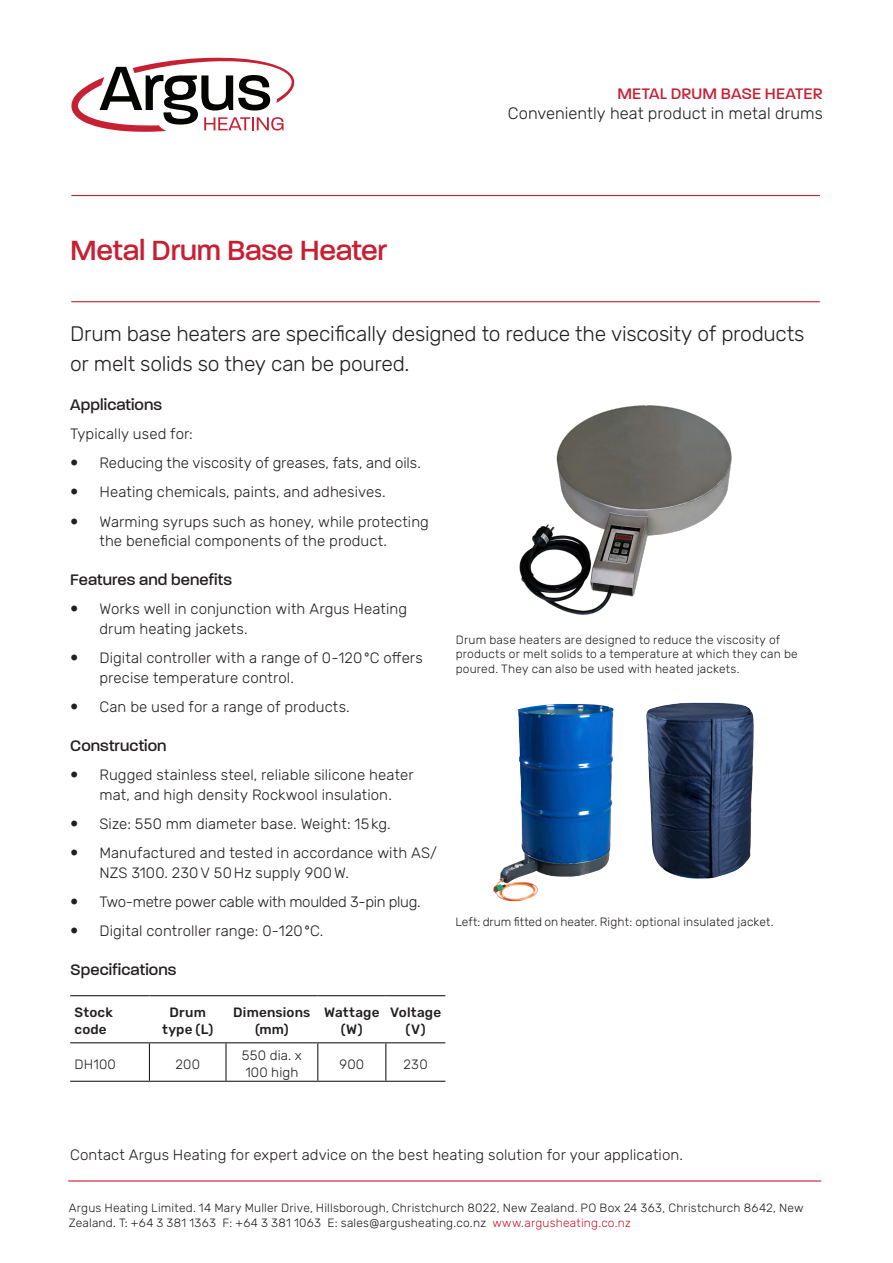
<style>
.page{position:relative;width:893px;height:1263px;background:#fff}
.page>*{position:absolute;margin:0;border:0;box-sizing:border-box;transform-origin:0 0}
.Title_Header{font:500 30px "Paralucent";letter-spacing:-.01em;color:#c72032}
.Intro_text{font:300 21px/29.2px "Rubik";letter-spacing:-.015em;color:#231f20}
.Header_2_-_BROCHURE{font:500 16.5px "Paralucent";letter-spacing:.005em;color:#231f20}
.Document_type_-_line{font:300 16.5px "Rubik";color:#231f20}
.Document_type_-_line-2{font:500 16.5px "Paralucent";letter-spacing:.01em;color:#c72032}
.Body_copy{font:300 15px/19.5px "Rubik";letter-spacing:.005em;color:#231f20}
.Body_copy-2{font:300 15px "Rubik";letter-spacing:-.02em;color:#231f20}
.Table_header_-_Black{font:500 13.5px/16.5px "Rubik";letter-spacing:.015em;color:#231f20;text-align:center}
.Table_body{font:300 13.5px/16.5px "Rubik";letter-spacing:.015em;color:#231f20}
.t1{font:300 12px/14.7px "Rubik";letter-spacing:.015em;color:#231f20}
.s1{color:#c72032}
</style>
<div class="page">
<hr style="left:68px;top:1180px;width:753px;height:1px;background:#c72032">
<hr style="left:71px;top:195px;width:749px;height:1px;background:#c72032">
<hr style="left:71px;top:301px;width:749px;height:1px;background:#c72032">
<svg style="left:71px;top:58px;width:223px;height:74px"></svg>
<hr style="left:70px;top:1081px;width:79px;height:1px;background:#231f20">
<hr style="left:149px;top:1081px;width:77px;height:1px;background:#231f20">
<hr style="left:226px;top:1081px;width:92px;height:1px;background:#231f20">
<hr style="left:318px;top:1081px;width:68px;height:1px;background:#231f20">
<hr style="left:386px;top:1081px;width:59px;height:1px;background:#231f20">
<hr style="left:70px;top:1042px;width:79px;height:1px;background:#231f20">
<hr style="left:149px;top:1042px;width:77px;height:1px;background:#231f20">
<hr style="left:226px;top:1042px;width:92px;height:1px;background:#231f20">
<hr style="left:318px;top:1042px;width:68px;height:1px;background:#231f20">
<hr style="left:386px;top:1042px;width:59px;height:1px;background:#231f20">
<hr style="left:149px;top:1043px;width:1px;height:38px;background:#231f20">
<hr style="left:225px;top:1043px;width:2px;height:38px;background:#231f20">
<hr style="left:317px;top:1043px;width:1px;height:38px;background:#231f20">
<hr style="left:385px;top:1043px;width:1px;height:38px;background:#231f20">
<hr style="left:70px;top:995px;width:79px;height:1px;background:#231f20">
<hr style="left:149px;top:995px;width:77px;height:1px;background:#231f20">
<hr style="left:226px;top:995px;width:92px;height:1px;background:#231f20">
<hr style="left:318px;top:995px;width:68px;height:1px;background:#231f20">
<hr style="left:386px;top:995px;width:59px;height:1px;background:#231f20">
<img style="left:519px;top:405px;width:213px;height:210px">
<img style="left:493px;top:703px;width:121px;height:198px">
<img style="left:646px;top:702px;width:108px;height:177px">
<p class="Title_Header" style="left:70px;top:232px;width:319px">Metal Drum Base Heater</p>
<p class="Document_type_-_line-2" style="left:617px;top:84px;width:207px">METAL DRUM BASE HEATER</p>
<p class="Document_type_-_line" style="left:508px;top:104px;width:316px">Conveniently heat product in metal drums</p>
<p class="Intro_text" style="left:70px;top:320px;width:736px">Drum base heaters are specifically designed to reduce the viscosity of products or melt solids so they can be poured.</p>
<p class="Header_2_-_BROCHURE" style="left:70px;top:394px;width:94px">Applications</p>
<p class="Body_copy" style="left:70px;top:424px;width:124px">Typically used for:</p>
<p class="Body_copy" style="left:99px;top:453px;width:323px">Reducing the viscosity of greases, fats, and oils.</p>
<p class="Body_copy" style="left:99px;top:483px;width:288px">Heating chemicals, paints, and adhesives.</p>
<p class="Body_copy" style="left:99px;top:512px;width:331px">Warming syrups such as honey, while protecting the beneficial components of the product.</p>
<p class="Header_2_-_BROCHURE" style="left:70px;top:570px;width:164px">Features and benefits</p>
<p class="Body_copy" style="left:99px;top:600px;width:309px">Works well in conjunction with Argus Heating drum heating jackets.</p>
<p class="Body_copy" style="left:99px;top:648px;width:325px">Digital controller with a range of 0-120ºC offers precise temperature control.</p>
<p class="Body_copy" style="left:99px;top:697px;width:252px">Can be used for a range of products.</p>
<p class="Header_2_-_BROCHURE" style="left:70px;top:736px;width:98px">Construction</p>
<p class="Body_copy" style="left:99px;top:765px;width:316px">Rugged stainless steel, reliable silicone heater mat, and high density Rockwool insulation.</p>
<p class="Body_copy" style="left:99px;top:814px;width:293px">Size: 550 mm diameter base. Weight: 15kg.</p>
<p class="Body_copy" style="left:99px;top:843px;width:339px">Manufactured and tested in accordance with AS/<br>NZS 3100. 230V 50Hz supply 900W.</p>
<p class="Body_copy-2" style="left:99px;top:893px;width:323px">Two-metre power cable with moulded 3-pin plug.</p>
<p class="Body_copy" style="left:99px;top:921px;width:226px">Digital controller range: 0-120ºC.</p>
<p class="Header_2_-_BROCHURE" style="left:70px;top:960px;width:108px">Specifications</p>
<p class="Table_header_-_Black" style="left:74px;top:1005px;width:40px;text-align:left">Stock code</p>
<p class="Table_header_-_Black" style="left:162px;top:1005px;width:53px">Drum type (L)</p>
<p class="Table_header_-_Black" style="left:233px;top:1005px;width:79px">Dimensions (mm)</p>
<p class="Table_header_-_Black" style="left:324px;top:1005px;width:57px">Wattage (W)</p>
<p class="Table_header_-_Black" style="left:390px;top:1005px;width:53px">Voltage (V)</p>
<p class="Table_body" style="left:74px;top:1056px;width:43px">DH100</p>
<p class="Table_body" style="left:175px;top:1056px;width:26px">200</p>
<p class="Table_body" style="left:242px;top:1048px;width:62px">550 dia. x<br>100 high</p>
<p class="Table_body" style="left:339px;top:1056px;width:26px">900</p>
<p class="Table_body" style="left:404px;top:1056px;width:26px">230</p>
<p class="t1" style="left:456px;top:632px;width:344px">Drum base heaters are designed to reduce the viscosity of products or melt solids to a temperature at which they can be poured. They can also be used with heated jackets.</p>
<p class="t1" style="left:455px;top:915px;width:320px">Left: drum fitted on heater. Right: optional insulated jacket.</p>
<p class="Body_copy" style="left:70px;top:1146px;width:614px">Contact Argus Heating for expert advice on the best heating solution for your application.</p>
<p class="t1" style="left:69px;top:1201px;width:736px">Argus Heating Limited. 14 Mary Muller Drive, Hillsborough, Christchurch 8022, New Zealand. PO Box 24 363, Christchurch 8642, New<br>Zealand. T: +64 3 381 1363 F: +64 3 381 1063 E: sales@argusheating.co.nz <span class="s1">www.argusheating.co.nz</span></p>
</div>
